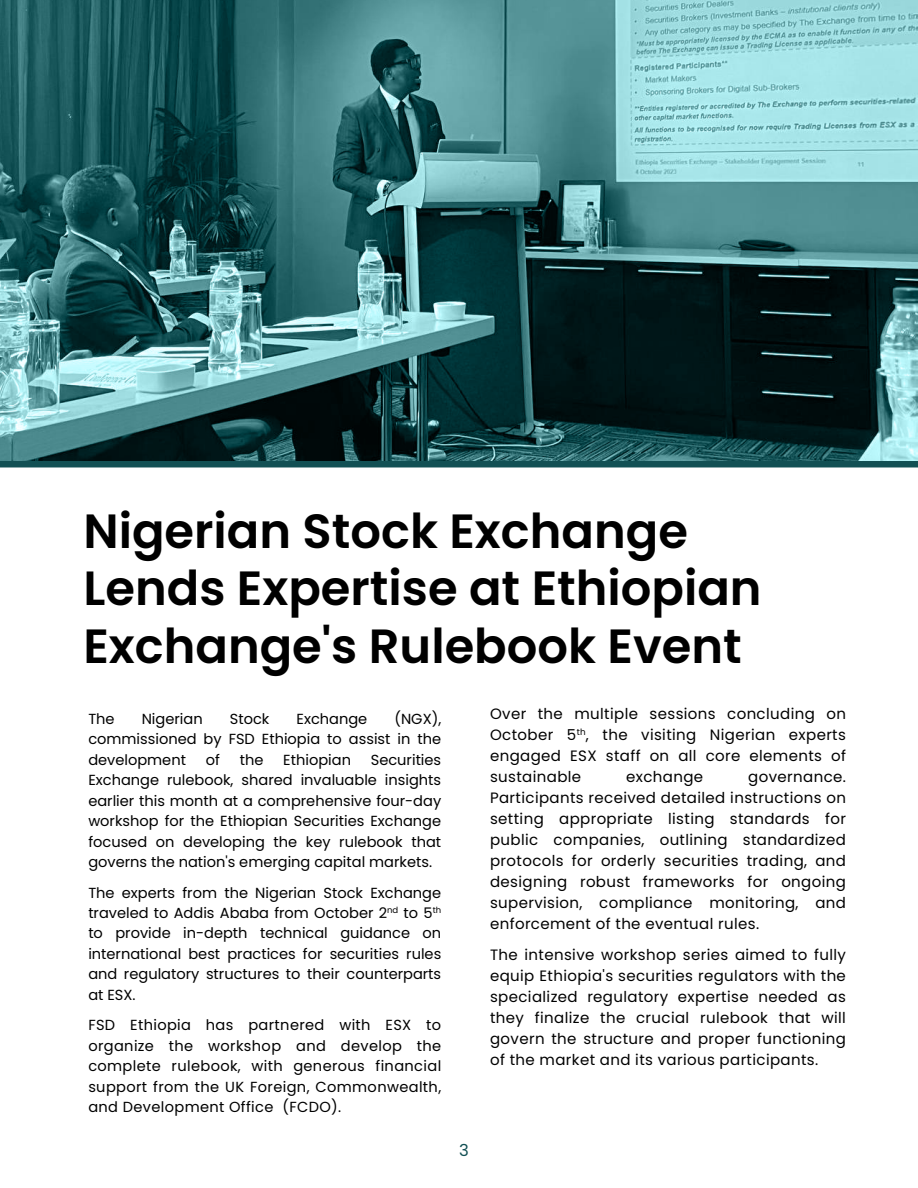
<style>
.page{position:relative;width:918px;height:1188px;background:#fff}
.page>*{position:absolute;margin:0;border:0;box-sizing:border-box;transform-origin:0 0}
.t1{font:600 48px/57.6px "Poppins";color:#000}
.t2{font:16.5px "Poppins";color:#125054}
.t3{font:15px/21px "Poppins";letter-spacing:.025em;color:#000;text-align:justify}
.t4{font:14.55px/20.4px "Poppins";color:#000;text-align:justify}
</style>
<div class="page">
<img style="left:0;top:0;width:917px;height:461px">
<h1 class="t1" style="left:83px;top:502px;width:680px">Nigerian Stock Exchange<br>Lends Expertise at Ethiopian<br>Exchange's Rulebook Event</h1>
<p class="t4" style="left:88px;top:709px;width:28px">The</p>
<p class="t4" style="left:142px;top:709px;width:62px">Nigerian</p>
<p class="t4" style="left:230px;top:709px;width:41px">Stock</p>
<p class="t4" style="left:297px;top:709px;width:72px">Exchange</p>
<p class="t3" style="left:490px;top:703px;width:357px">Over the multiple sessions concluding on October 5<sup>th</sup>, the visiting Nigerian experts engaged ESX staff on all core elements of sustainable</p>
<p class="t4" style="left:88px;top:709px;width:354px;text-indent:306px">(NGX), commissioned by FSD Ethiopia to assist in the development</p>
<p class="t4" style="left:206px;top:750px;width:16px">of</p>
<p class="t4" style="left:240px;top:750px;width:25px">the</p>
<p class="t4" style="left:283px;top:750px;width:69px">Ethiopian</p>
<p class="t4" style="left:88px;top:750px;width:354px;text-indent:282px">Securities Exchange rulebook, shared invaluable insights earlier this month at a comprehensive four-day workshop for the Ethiopian Securities Exchange focused on developing the key rulebook that governs the nation's emerging capital markets.</p>
<p class="t4" style="left:88px;top:882px;width:354px">The experts from the Nigerian Stock Exchange traveled to Addis Ababa from October 2<sup>nd</sup> to 5<sup>th </sup>to provide in-depth technical guidance on international best practices for securities rules and regulatory structures to their counterparts at ESX.</p>
<p class="t4" style="left:88px;top:1015px;width:354px">FSD Ethiopia has partnered with ESX to organize the workshop and develop the complete rulebook, with generous financial support from the UK Foreign, Commonwealth, and Development Office (FCDO).</p>
<p class="t3" style="left:626px;top:766px;width:78px">exchange</p>
<p class="t3" style="left:490px;top:766px;width:357px;text-indent:258px">governance.<br>Participants received detailed instructions on setting appropriate listing standards for public companies, outlining standardized protocols for orderly securities trading, and designing robust frameworks for ongoing supervision, compliance monitoring, and enforcement of the eventual rules.</p>
<p class="t3" style="left:490px;top:944px;width:357px">The intensive workshop series aimed to fully equip Ethiopia's securities regulators with the specialized regulatory expertise needed as they finalize the crucial rulebook that will govern the structure and proper functioning of the market and its various participants.</p>
<p class="t2" style="left:459px;top:1138px;width:11px">3</p>
</div>
